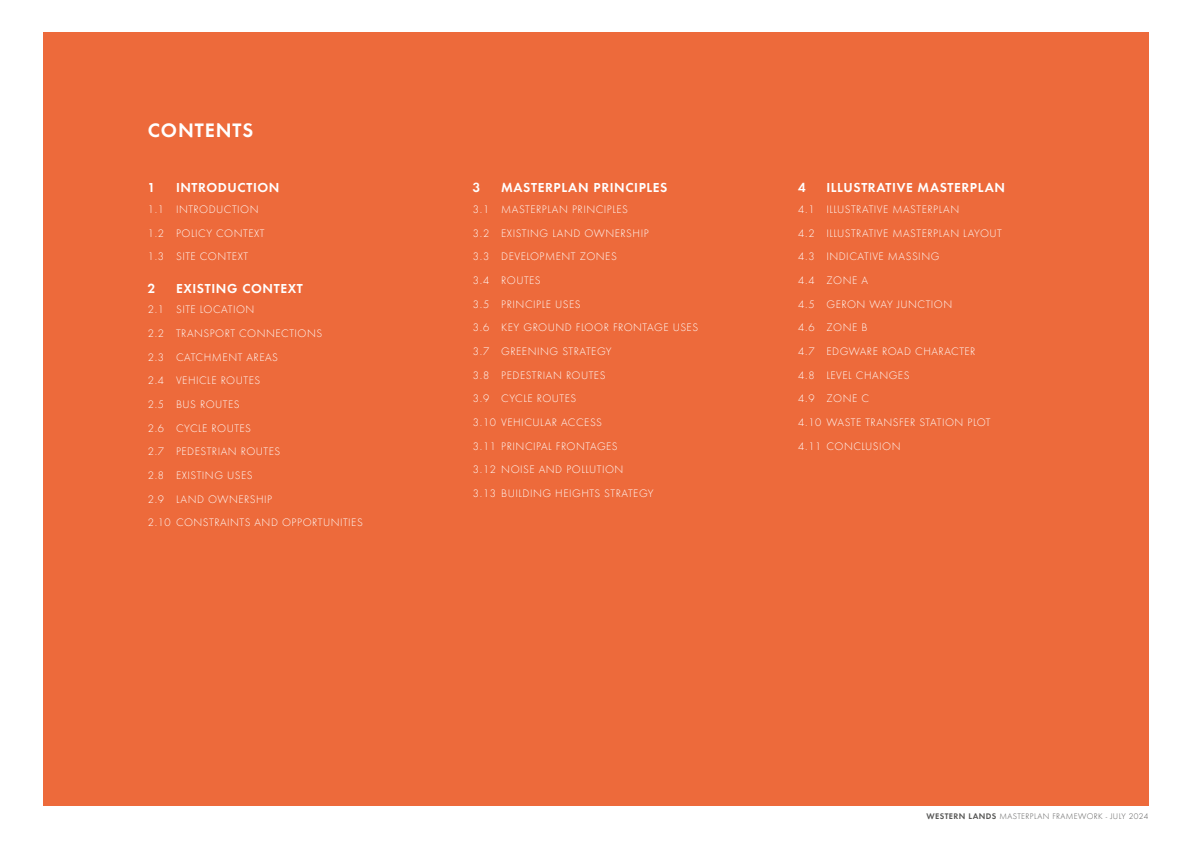
<style>
.page{position:relative;width:1191px;height:842px;background:#fff}
.page>*{position:absolute;margin:0;border:0;box-sizing:border-box;transform-origin:0 0}
.t1{font:700 18px "Allies Morrison Futura ND";letter-spacing:.05em;color:#fff}
.t2{font:700 12px "Allies Morrison Futura ND";letter-spacing:.05em;color:#fff}
.t3{font:10px "Allies Morrison Futura ND";letter-spacing:.05em;color:#fff}
.t4{font:7.5px "Allies Morrison Futura ND";letter-spacing:.05em;color:#575756}
.s1{font-weight:700}
</style>
<div class="page">
<div style="left:43px;top:32px;width:1105px;height:774px;background:#ed6a3b"></div>
<h1 class="t1" style="left:148px;top:118px;width:107px">CONTENTS</h1>
<p class="t2" style="left:148px;top:180px;width:9px">1</p>
<p class="t2" style="left:176px;top:180px;width:105px">INTRODUCTION</p>
<p class="t3" style="left:148px;top:203px;width:112px">1.1 INTRODUCTION</p>
<p class="t3" style="left:148px;top:227px;width:118px">1.2 POLICY CONTEXT</p>
<p class="t3" style="left:148px;top:251px;width:102px">1.3 SITE CONTEXT</p>
<p class="t2" style="left:148px;top:280px;width:9px">2</p>
<p class="t2" style="left:176px;top:280px;width:128px">EXISTING CONTEXT</p>
<p class="t3" style="left:148px;top:304px;width:108px">2.1 SITE LOCATION</p>
<p class="t3" style="left:148px;top:327px;width:176px">2.2 TRANSPORT CONNECTIONS</p>
<p class="t3" style="left:148px;top:351px;width:132px">2.3 CATCHMENT AREAS</p>
<p class="t3" style="left:148px;top:375px;width:114px">2.4 VEHICLE ROUTES</p>
<p class="t3" style="left:148px;top:398px;width:93px">2.5 BUS ROUTES</p>
<p class="t3" style="left:148px;top:422px;width:105px">2.6 CYCLE ROUTES</p>
<p class="t3" style="left:148px;top:446px;width:134px">2.7 PEDESTRIAN ROUTES</p>
<p class="t3" style="left:148px;top:469px;width:106px">2.8 EXISTING USES</p>
<p class="t3" style="left:148px;top:493px;width:126px">2.9 LAND OWNERSHIP</p>
<p class="t3" style="left:148px;top:517px;width:217px">2.10 CONSTRAINTS AND OPPORTUNITIES</p>
<p class="t2" style="left:473px;top:180px;width:9px">3</p>
<p class="t2" style="left:501px;top:180px;width:168px">MASTERPLAN PRINCIPLES</p>
<p class="t3" style="left:473px;top:203px;width:157px">3.1 MASTERPLAN PRINCIPLES</p>
<p class="t3" style="left:473px;top:227px;width:177px">3.2 EXISTING LAND OWNERSHIP</p>
<p class="t3" style="left:473px;top:251px;width:145px">3.3 DEVELOPMENT ZONES</p>
<p class="t3" style="left:473px;top:274px;width:69px">3.4 ROUTES</p>
<p class="t3" style="left:473px;top:298px;width:109px">3.5 PRINCIPLE USES</p>
<p class="t3" style="left:473px;top:322px;width:227px">3.6 KEY GROUND FLOOR FRONTAGE USES</p>
<p class="t3" style="left:473px;top:345px;width:140px">3.7 GREENING STRATEGY</p>
<p class="t3" style="left:473px;top:369px;width:134px">3.8 PEDESTRIAN ROUTES</p>
<p class="t3" style="left:473px;top:393px;width:105px">3.9 CYCLE ROUTES</p>
<p class="t3" style="left:473px;top:416px;width:131px">3.10 VEHICULAR ACCESS</p>
<p class="t3" style="left:473px;top:440px;width:146px">3.11 PRINCIPAL FRONTAGES</p>
<p class="t3" style="left:473px;top:464px;width:152px">3.12 NOISE AND POLLUTION</p>
<p class="t3" style="left:473px;top:487px;width:182px">3.13 BUILDING HEIGHTS STRATEGY</p>
<p class="t2" style="left:798px;top:180px;width:9px">4</p>
<p class="t2" style="left:826px;top:180px;width:180px">ILLUSTRATIVE MASTERPLAN</p>
<p class="t3" style="left:798px;top:203px;width:163px">4.1 ILLUSTRATIVE MASTERPLAN</p>
<p class="t3" style="left:798px;top:227px;width:205px">4.2 ILLUSTRATIVE MASTERPLAN LAYOUT</p>
<p class="t3" style="left:798px;top:251px;width:143px">4.3 INDICATIVE MASSING</p>
<p class="t3" style="left:798px;top:274px;width:71px">4.4 ZONE A</p>
<p class="t3" style="left:798px;top:298px;width:156px">4.5 GERON WAY JUNCTION</p>
<p class="t3" style="left:798px;top:322px;width:71px">4.6 ZONE B</p>
<p class="t3" style="left:798px;top:345px;width:179px">4.7 EDGWARE ROAD CHARACTER</p>
<p class="t3" style="left:798px;top:369px;width:113px">4.8 LEVEL CHANGES</p>
<p class="t3" style="left:798px;top:393px;width:72px">4.9 ZONE C</p>
<p class="t3" style="left:798px;top:416px;width:194px">4.10 WASTE TRANSFER STATION PLOT</p>
<p class="t3" style="left:798px;top:440px;width:104px">4.11 CONCLUSION</p>
<p class="t4" style="left:926px;top:812px;width:223px"><span class="s1">WESTERN LANDS</span> MASTERPLAN FRAMEWORK - JULY 2024</p>
</div>
